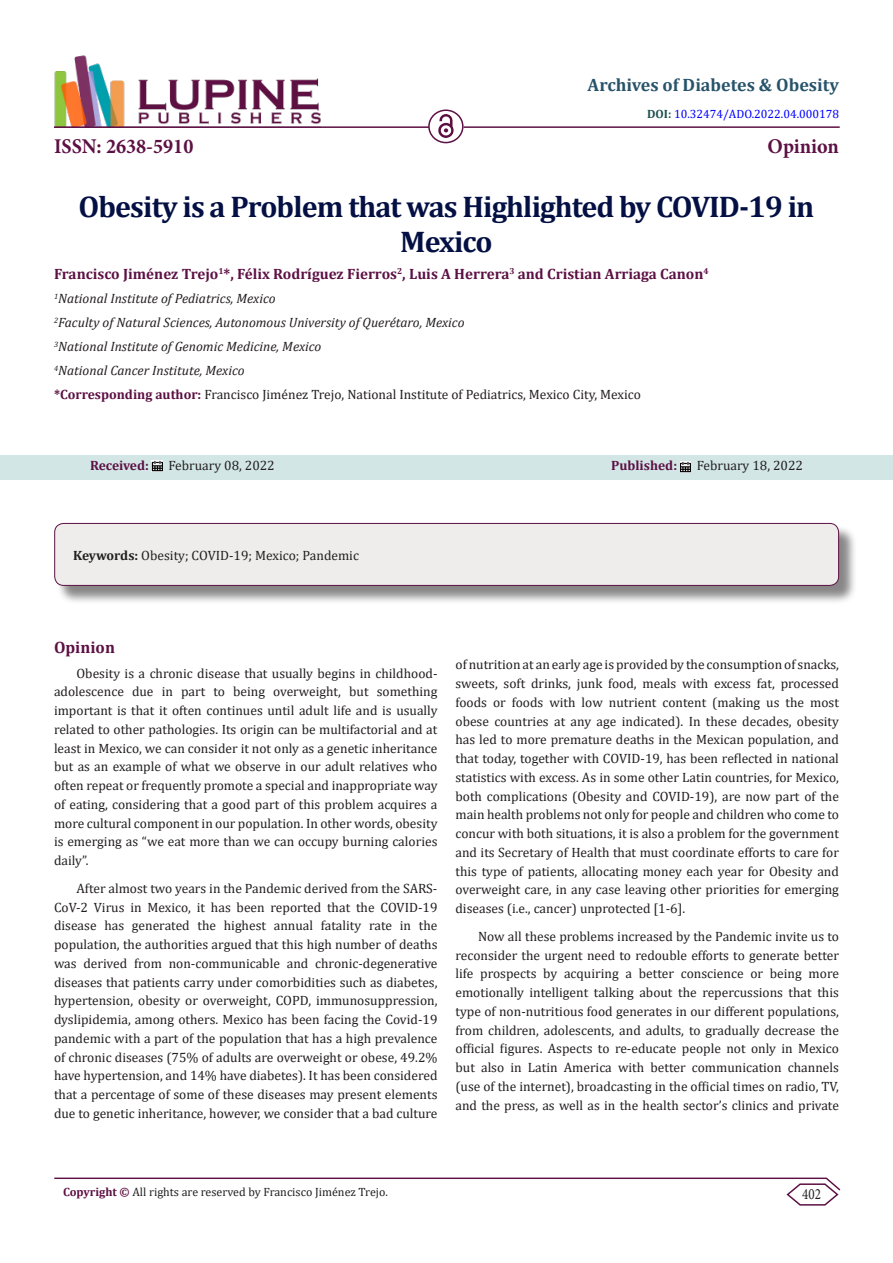
<style>
.page{position:relative;width:893px;height:1263px;background:#fff}
.page>*{position:absolute;margin:0;border:0;box-sizing:border-box;transform-origin:0 0}
.t1{font:700 30px/34.5px "Cambria";letter-spacing:-.03em;color:#041043;text-align:center}
.t2{font:700 21px "Minion Pro";color:#5c1043;scale:.96 1}
.t3{font:700 18px "Cambria";color:#27536a}
.t4{font:700 16.5px "Cambria";color:#5c1043}
.t5{font:15.75px "Minion Pro";color:#231f20;scale:.83 1}
.t6{font:700 15px "Cambria";color:#5c1043}
.t7{font:13.5px/18.8px "Cambria";color:#231f20;text-align:justify}
.t8{font:italic 13.5px "Cambria";color:#231f20}
.t9{font:700 13.5px "Cambria";color:#5c1043}
.t10{font:12px "Cambria";color:#231f20}
.t11{font:12px "Cambria";color:#00f}
.s1{font-weight:700;color:#1e5050}
.s2{font-weight:700;color:#5c1043}
.s3{font-weight:700}
</style>
<div class="page">
<img style="left:54px;top:55px;width:267px;height:71px">
<hr style="left:54px;top:126px;width:375px;height:2px;background:#5c1043">
<img style="left:438px;top:115px;width:15px;height:23px">
<div style="left:0;top:455px;width:893px;height:24px;background:#d2e6e6"></div>
<svg style="left:152px;top:461px;width:11px;height:10px"></svg>
<svg style="left:680px;top:462px;width:11px;height:10px"></svg>
<div style="left:428px;top:109px;width:36px;height:34px;border:2px solid #5c1043;border-radius:50%"></div>
<hr style="left:464px;top:126px;width:376px;height:2px;background:#5c1043">
<hr style="left:54px;top:1177px;width:772px;height:2px;background:#5c1043">
<svg style="left:785px;top:1177px;width:56px;height:29px"></svg>
<div style="left:57px;top:526px;width:800px;height:78px;background:#231f20;opacity:.54"></div>
<div style="left:55px;top:523px;width:784px;height:62px;background:#efedec;border-radius:9px"></div>
<div style="left:54px;top:523px;width:785px;height:63px;border:1px solid #5c1043;border-radius:9px"></div>
<p class="t3" style="left:588px;top:72px;width:253px">Archives of Diabetes &amp; Obesity</p>
<p class="t11" style="left:647px;top:107px;width:193px"><span class="s1">DOI:</span> 10.32474/ADO.2022.04.000178</p>
<p class="t2" style="left:54px;top:131px;width:147px">ISSN: 2638-5910</p>
<p class="t2" style="left:767px;top:131px;width:76px">Opinion</p>
<p class="t1" style="left:79px;top:189px;width:737px">Obesity is a Problem that was Highlighted by COVID-19 in<br>Mexico</p>
<p class="t6" style="left:54px;top:263px;width:656px">Francisco Jiménez Trejo<sup>1</sup>*, Félix Rodríguez Fierros<sup>2</sup>, Luis A Herrera<sup>3</sup> and Cristian Arriaga Canon<sup>4</sup></p>
<p class="t8" style="left:54px;top:289px;width:223px"><sup>1</sup>National Institute of Pediatrics, Mexico</p>
<p class="t8" style="left:54px;top:313px;width:412px"><sup>2</sup>Faculty of Natural Sciences, Autonomous University of Querétaro, Mexico</p>
<p class="t8" style="left:54px;top:337px;width:269px"><sup>3</sup>National Institute of Genomic Medicine, Mexico</p>
<p class="t8" style="left:54px;top:361px;width:192px"><sup>4</sup>National Cancer Institute, Mexico</p>
<p class="t7" style="left:54px;top:385px;width:588px"><span class="s2">*Corresponding author:</span> Francisco Jiménez Trejo, National Institute of Pediatrics, Mexico City, Mexico</p>
<p class="t9" style="left:90px;top:456px;width:60px">Received:</p>
<p class="t7" style="left:169px;top:456px;width:108px">February 08, 2022</p>
<p class="t9" style="left:611px;top:456px;width:67px">Published:</p>
<p class="t7" style="left:697px;top:456px;width:108px">February 18, 2022</p>
<p class="t7" style="left:73px;top:545px;width:287px"><span class="s3">Keywords:</span> Obesity; COVID-19; Mexico; Pandemic</p>
<p class="t4" style="left:54px;top:635px;width:63px">Opinion</p>
<p class="t7" style="left:54px;top:663px;width:385px;text-indent:22px">Obesity is a chronic disease that usually begins in childhood&shy;adolescence due in part to being overweight, but something important is that it often continues until adult life and is usually related to other pathologies. Its origin can be multifactorial and at least in Mexico, we can consider it not only as a genetic inheritance but as an example of what we observe in our adult relatives who often repeat or frequently promote a special and inappropriate way of eating, considering that a good part of this problem acquires a more cultural component in our population. In other words, obesity is emerging as “we eat more than we can occupy burning calories daily”.</p>
<p class="t7" style="left:54px;top:879px;width:385px;text-indent:22px">After almost two years in the Pandemic derived from the SARS-CoV-2 Virus in Mexico, it has been reported that the COVID-19 disease has generated the highest annual fatality rate in the population, the authorities argued that this high number of deaths was derived from non-communicable and chronic-degenerative diseases that patients carry under comorbidities such as diabetes, hypertension, obesity or overweight, COPD, immunosuppression, dyslipidemia, among others. Mexico has been facing the Covid-19 pandemic with a part of the population that has a high prevalence of chronic diseases (75% of adults are overweight or obese, 49.2% have hypertension, and 14% have diabetes). It has been considered that a percentage of some of these diseases may present elements due to genetic inheritance, however, we consider that a bad culture</p>
<p class="t7" style="left:455px;top:655px;width:385px">of nutrition at an early age is provided by the consumption of snacks, sweets, soft drinks, junk food, meals with excess fat, processed foods or foods with low nutrient content (making us the most obese countries at any age indicated). In these decades, obesity has led to more premature deaths in the Mexican population, and that today, together with COVID-19, has been reflected in national statistics with excess. As in some other Latin countries, for Mexico, both complications (Obesity and COVID-19), are now part of the main health problems not only for people and children who come to concur with both situations, it is also a problem for the government and its Secretary of Health that must coordinate efforts to care for this type of patients, allocating money each year for Obesity and overweight care, in any case leaving other priorities for emerging diseases (i.e., cancer) unprotected [1-6].</p>
<p class="t7" style="left:455px;top:927px;width:385px;text-indent:22px">Now all these problems increased by the Pandemic invite us to reconsider the urgent need to redouble efforts to generate better life prospects by acquiring a better conscience or being more emotionally intelligent talking about the repercussions that this type of non-nutritious food generates in our different populations, from children, adolescents, and adults, to gradually decrease the official figures. Aspects to re-educate people not only in Mexico but also in Latin America with better communication channels (use of the internet), broadcasting in the official times on radio, TV, and the press, as well as in the health sector’s clinics and private</p>
<p class="t10" style="left:63px;top:1185px;width:326px"><span class="s2">Copyright ©</span> All rights are reserved by Francisco Jiménez Trejo.</p>
<p class="t5" style="left:802px;top:1184px;width:24px">402</p>
</div>
